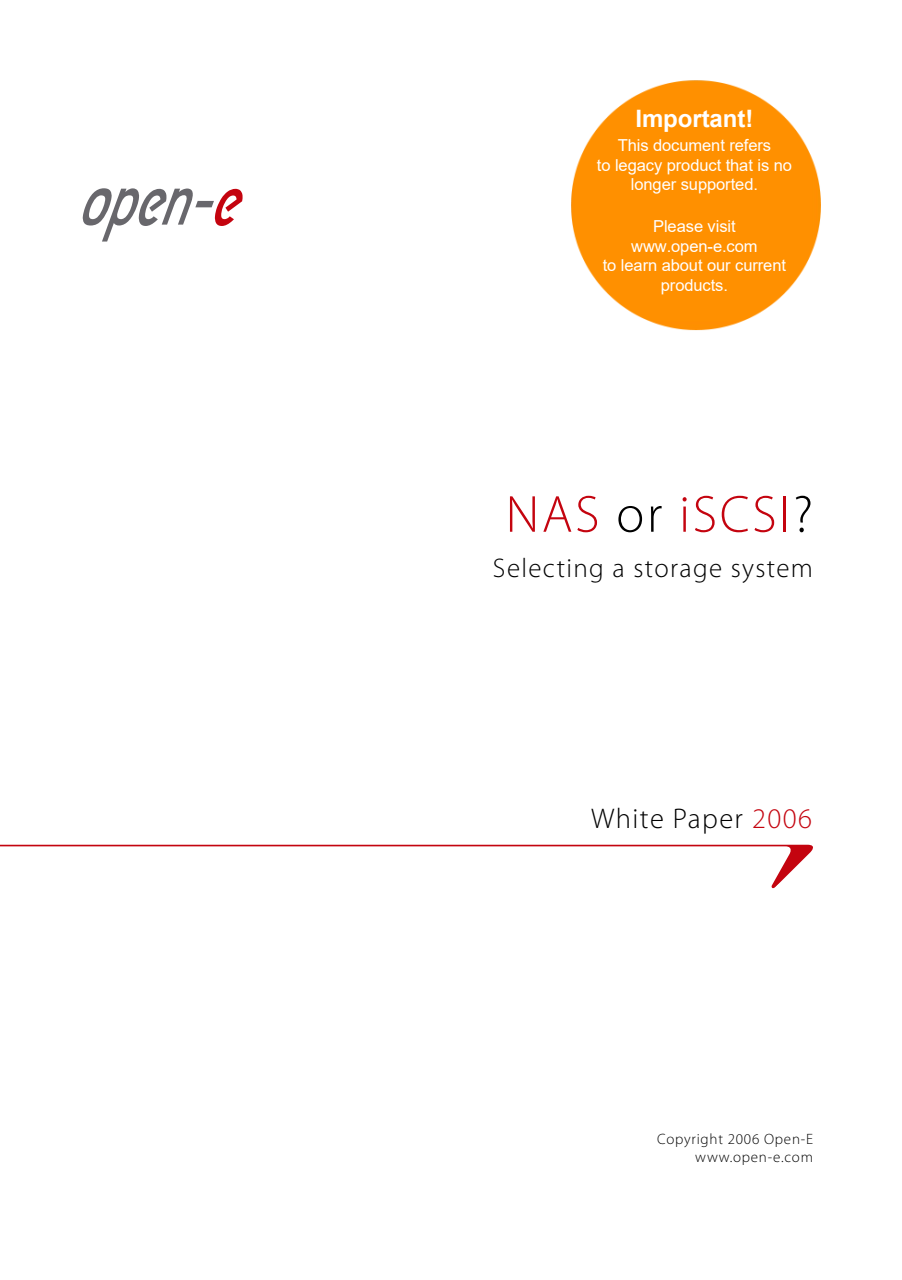
<style>
.page{position:relative;width:902px;height:1280px;background:#fff}
.page>*{position:absolute;margin:0;border:0;box-sizing:border-box;transform-origin:0 0}
.t1{font:300 52.5px "Myriad Pro";letter-spacing:.05em;color:#c4040f}
.t2{font:300 28.5px "Myriad Pro";letter-spacing:.05em;color:#000}
.t3{font:300 27px "Myriad Pro";letter-spacing:.05em;color:#000}
.t4{font:700 24px "Arial";letter-spacing:-.005em;color:#fff}
.t5{font:16.5px/19.8px "Arial";letter-spacing:-.005em;color:#fff;text-align:center}
.t6{font:300 15px/18px "Myriad Pro";letter-spacing:.05em;color:#000;text-align:right}
.s1{color:#000}
.s2{color:#c4040f}
</style>
<div class="page">
<svg style="left:82px;top:188px;width:161px;height:54px"></svg>
<svg style="left:0;top:845px;width:813px;height:25px"></svg>
<svg style="left:0;top:846px;width:793px;height:43px"></svg>
<img style="left:571px;top:80px;width:250px;height:251px">
<h3 class="t4" style="left:635px;top:101px;width:119px">Important!</h3>
<p class="t5" style="left:597px;top:135px;width:196px">This document refers<br>to legacy product that is no longer supported.</p>
<p class="t5" style="left:602px;top:216px;width:185px">Please visit www.open-e.com<br>to learn about our current products.</p>
<h1 class="t1" style="left:505px;top:483px;width:309px">NAS <span class="s1">or</span> iSCSI<span class="s1">?</span></h1>
<h3 class="t3" style="left:493px;top:551px;width:321px">Selecting a storage system</h3>
<h2 class="t2" style="left:591px;top:801px;width:222px">White Paper <span class="s2">2006</span></h2>
<p class="t6" style="left:657px;top:1130px;width:157px">Copyright 2006 Open-E www.open-e.com</p>
</div>
